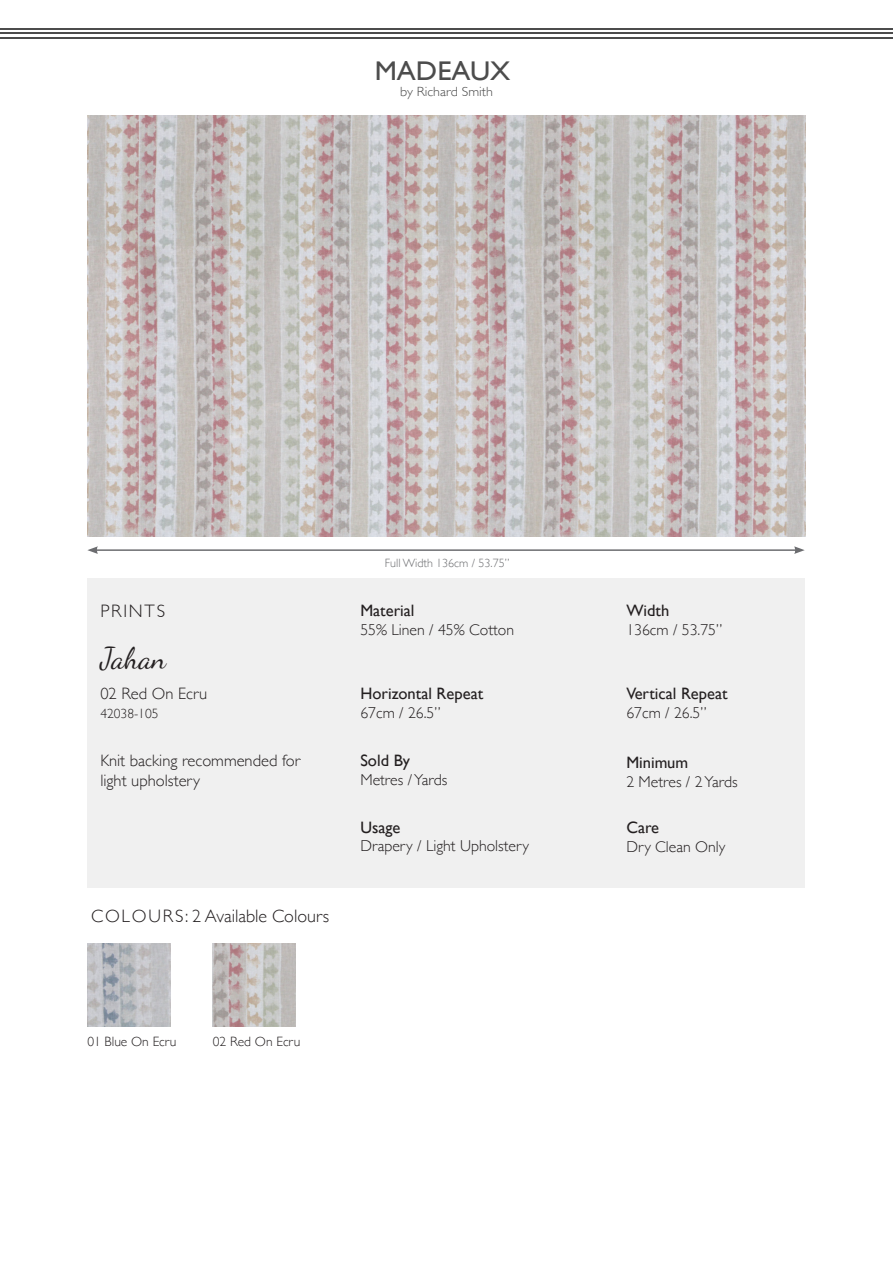
<style>
.page{position:relative;width:893px;height:1263px;background:#fff}
.page>*{position:absolute;margin:0;border:0;box-sizing:border-box;transform-origin:0 0}
.Body{font:30px "Dancing Script";color:#231f20}
.t1{font:27px "Gill Sans";color:#4c4c4c;scale:1.05 1}
.Body-2{font:300 18px "Gill Sans";color:#231f20}
.Body-3{font:16.5px "Gill Sans";color:#231f20}
.Body-4{font:300 16.5px/19.8px "Gill Sans";color:#231f20}
.Body-5{font:300 15.75px "Gill Sans";color:#231f20}
.Body-6{font:300 13.5px "Gill Sans";color:#231f20}
.t2{font:300 13.35px "Gill Sans";color:#4c4c4c;scale:1.05 1}
.Body-7{font:300 12px "Gill Sans";color:#6c6d70}
</style>
<div class="page">
<hr style="left:1px;top:37px;width:892px;height:2px;background:#4c4c4c">
<hr style="left:1px;top:32px;width:892px;height:2px;background:#4c4c4c">
<hr style="left:0;top:28px;width:892px;height:2px;background:#4c4c4c">
<hr style="left:96px;top:549px;width:700px;height:2px;background:#6c6d70">
<svg style="left:87px;top:546px;width:11px;height:8px"></svg>
<svg style="left:794px;top:546px;width:11px;height:8px"></svg>
<img style="left:88px;top:116px;width:718px;height:421px">
<div style="left:87px;top:578px;width:718px;height:310px;background:#f0f0f0"></div>
<img style="left:213px;top:943px;width:83px;height:83px">
<img style="left:87px;top:943px;width:83px;height:83px">
<h2 class="t1" style="left:375px;top:55px;width:131px">MADEAUX</h2>
<p class="t2" style="left:400px;top:81px;width:90px">by Richard Smith</p>
<p class="Body-2" style="left:100px;top:597px;width:66px">PRINTS</p>
<p class="Body" style="left:100px;top:635px;width:67px">Jahan</p>
<p class="Body-4" style="left:100px;top:683px;width:108px">02 Red On Ecru</p>
<p class="Body-6" style="left:100px;top:703px;width:60px">42038-105</p>
<p class="Body-4" style="left:100px;top:750px;width:201px">Knit backing recommended for light upholstery</p>
<p class="Body-2" style="left:91px;top:902px;width:240px">COLOURS: 2 Available Colours</p>
<p class="Body-7" style="left:385px;top:553px;width:126px">Full Width 136cm / 53.75”</p>
<p class="Body-3" style="left:360px;top:600px;width:56px">Material</p>
<p class="Body-5" style="left:360px;top:617px;width:155px">55% Linen / 45% Cotton</p>
<p class="Body-3" style="left:360px;top:684px;width:124px">Horizontal Repeat</p>
<p class="Body-5" style="left:360px;top:701px;width:82px">67cm / 26.5”</p>
<p class="Body-3" style="left:360px;top:751px;width:51px">Sold By</p>
<p class="Body-5" style="left:360px;top:768px;width:88px">Metres / Yards</p>
<p class="Body-3" style="left:360px;top:817px;width:42px">Usage</p>
<p class="Body-5" style="left:360px;top:834px;width:170px">Drapery / Light Upholstery</p>
<p class="Body-6" style="left:87px;top:1031px;width:91px">01 Blue On Ecru</p>
<p class="Body-6" style="left:213px;top:1031px;width:89px">02 Red On Ecru</p>
<p class="Body-3" style="left:626px;top:600px;width:44px">Width</p>
<p class="Body-5" style="left:626px;top:617px;width:98px">136cm / 53.75”</p>
<p class="Body-3" style="left:626px;top:684px;width:103px">Vertical Repeat</p>
<p class="Body-5" style="left:626px;top:701px;width:82px">67cm / 26.5”</p>
<p class="Body-3" style="left:626px;top:753px;width:63px">Minimum</p>
<p class="Body-5" style="left:626px;top:770px;width:113px">2 Metres / 2 Yards</p>
<p class="Body-3" style="left:626px;top:817px;width:34px">Care</p>
<p class="Body-5" style="left:626px;top:834px;width:100px">Dry Clean Only</p>
</div>
